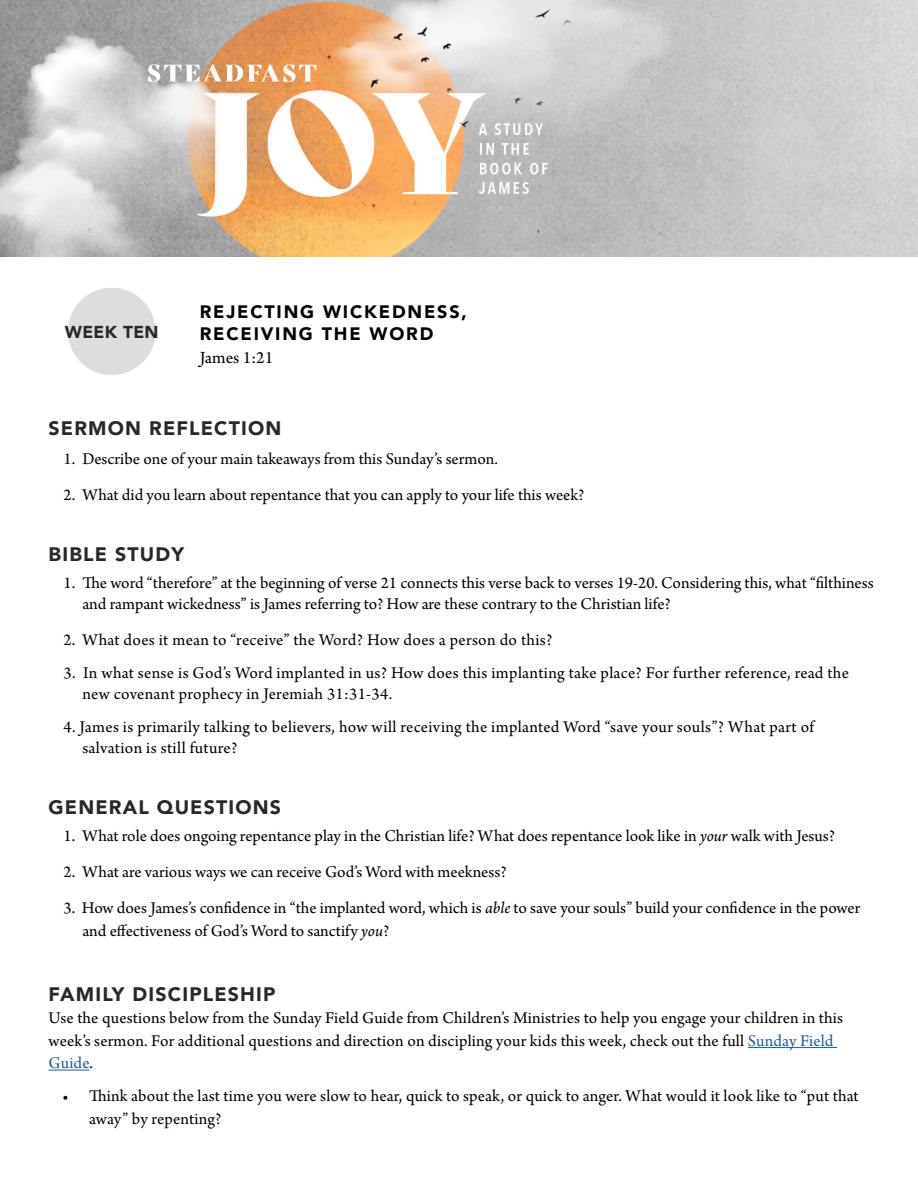
<style>
.page{position:relative;width:918px;height:1188px;background:#fff}
.page>*{position:absolute;margin:0;border:0;box-sizing:border-box;transform-origin:0 0}
.t1{font:900 19.5px "Avenir";letter-spacing:.06em;color:#292829}
.t2{font:900 18px/22.5px "Avenir";letter-spacing:.1em;color:#000}
.t3{font:18px "Arno Pro";letter-spacing:-.005em;color:#000}
.t4{font:17.25px/22.5px "Arno Pro";letter-spacing:.005em;color:#000}
.t5{font:900 17.25px "Avenir";letter-spacing:.02em;color:#292829}
.s1{font-style:italic}
.s2{color:#215e9e}
</style>
<div class="page">
<img style="left:0;top:0;width:918px;height:256px">
<hr style="left:748px;top:1047px;width:89px;height:1px;background:#215e9e">
<hr style="left:49px;top:1070px;width:40px;height:1px;background:#215e9e">
<div style="left:68px;top:288px;width:87px;height:87px;background:#dcddde;border-radius:50%"></div>
<p class="t5" style="left:65px;top:317px;width:95px">WEEK TEN</p>
<p class="t2" style="left:200px;top:300px;width:268px">REJECTING WICKEDNESS,<br>RECEIVING THE WORD</p>
<p class="t3" style="left:200px;top:347px;width:75px">James 1:21</p>
<p class="t1" style="left:49px;top:411px;width:234px">SERMON REFLECTION</p>
<p class="t4" style="left:64px;top:448px;width:436px">1. Describe one of your main takeaways from this Sunday’s sermon.</p>
<p class="t4" style="left:64px;top:484px;width:522px">2. What did you learn about repentance that you can apply to your life this week?</p>
<p class="t1" style="left:49px;top:538px;width:137px">BIBLE STUDY</p>
<p class="t4" style="left:82px;top:574px;width:793px;line-height:20.2px;text-indent:-19px">1. The word “therefore” at the beginning of verse 21 connects this verse back to verses 19-20. Considering this, what “filthiness and rampant wickedness” is James referring to? How are these contrary to the Christian life?</p>
<p class="t4" style="left:64px;top:629px;width:490px">2. What does it mean to “receive” the Word? How does a person do this?</p>
<p class="t4" style="left:82px;top:664px;width:768px;line-height:20.2px;text-indent:-19px">3. In what sense is God’s Word implanted in us? How does this implanting take place? For further reference, read the new covenant prophecy in Jeremiah 31:31-34.</p>
<p class="t4" style="left:82px;top:718px;width:733px;line-height:20.2px;text-indent:-19px">4. James is primarily talking to believers, how will receiving the implanted Word “save your souls”? What part of salvation is still future?</p>
<p class="t1" style="left:49px;top:791px;width:234px">GENERAL QUESTIONS</p>
<p class="t4" style="left:64px;top:826px;width:773px">1. What role does ongoing repentance play in the Christian life? What does repentance look like in <span class="s1">your</span> walk with Jesus?</p>
<p class="t4" style="left:64px;top:862px;width:445px">2. What are various ways we can receive God’s Word with meekness?</p>
<p class="t4" style="left:82px;top:898px;width:779px;text-indent:-19px">3. How does James’s confidence in “the implanted word, which is <span class="s1">able</span> to save your souls” build your confidence in the power and effectiveness of God’s Word to sanctify <span class="s1">you</span>?</p>
<p class="t1" style="left:49px;top:977px;width:228px">FAMILY DISCIPLESHIP</p>
<p class="t4" style="left:49px;top:1008px;width:796px">Use the questions below from the Sunday Field Guide from Children’s Ministries to help you engage your children in this week’s sermon. For additional questions and direction on discipling your kids this week, check out the full <span class="s2">Sunday Field<br>Guide</span>.</p>
<p class="t4" style="left:89px;top:1086px;width:771px;text-indent:-27px">• Think about the last time you were slow to hear, quick to speak, or quick to anger. What would it look like to “put that away” by repenting?</p>
</div>
